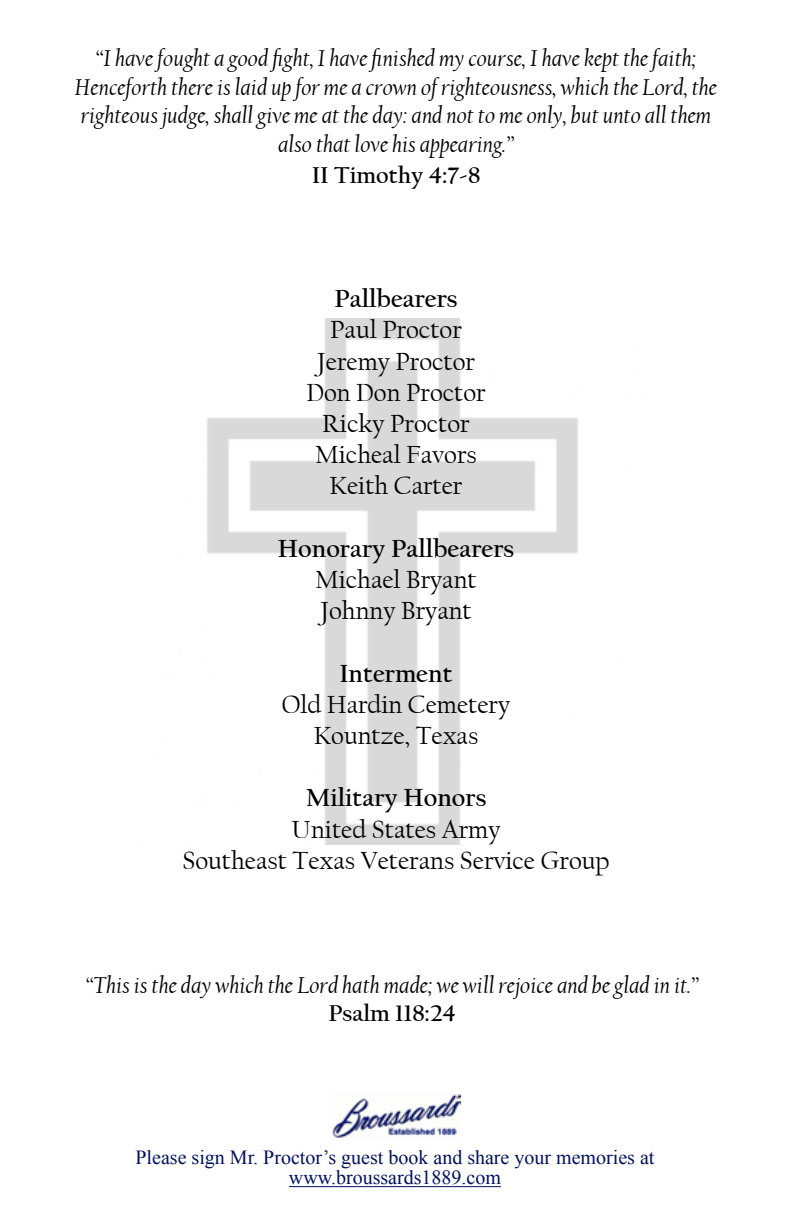
<style>
.page{position:relative;width:792px;height:1224px;background:#fff}
.page>*{position:absolute;margin:0;border:0;box-sizing:border-box;transform-origin:0 0}
.t1{font:26px/31.2px "Californian FB";color:#000;text-align:center}
.t2{font:700 26px "Californian FB";color:#000}
.t3{font:italic 24px/28.8px "Californian FB";color:#000;text-align:center}
.t4{font:700 24px "Californian FB";color:#000}
.t5{font:20px/20px "Times New Roman";color:#00115e;text-align:center}
</style>
<div class="page">
<img style="left:207px;top:319px;width:371px;height:526px">
<img style="left:333px;top:1094px;width:127px;height:45px">
<hr style="left:289px;top:1186px;width:212px;height:1px;background:#00115e">
<p class="t3" style="left:75px;top:44px;width:644px">“I have fought a good fight, I have finished my course, I have kept the faith; Henceforth there is laid up for me a crown of righteousness, which the Lord, the righteous judge, shall give me at the day: and not to me only, but unto all them also that love his appearing.”</p>
<p class="t4" style="left:312px;top:162px;width:170px">II Timothy 4:7-8</p>
<p class="t2" style="left:335px;top:284px;width:124px">Pallbearers</p>
<p class="t1" style="left:306px;top:315px;width:181px">Paul Proctor<br>Jeremy Proctor<br>Don Don Proctor<br>Ricky Proctor<br>Micheal Favors<br>Keith Carter</p>
<p class="t2" style="left:278px;top:534px;width:238px">Honorary Pallbearers</p>
<p class="t1" style="left:315px;top:564px;width:163px;text-align:left">Michael Bryant<br>Johnny Bryant</p>
<p class="t2" style="left:339px;top:659px;width:115px">Interment</p>
<p class="t1" style="left:282px;top:689px;width:230px">Old Hardin Cemetery<br>Kountze, Texas</p>
<p class="t2" style="left:306px;top:783px;width:182px">Military Honors</p>
<p class="t1" style="left:182px;top:814px;width:429px">United States Army<br>Southeast Texas Veterans Service Group</p>
<p class="t3" style="left:85px;top:971px;width:615px">“This is the day which the Lord hath made; we will rejoice and be glad in it.”</p>
<p class="t4" style="left:328px;top:1000px;width:129px">Psalm 118:24</p>
<p class="t5" style="left:136px;top:1147px;width:521px">Please sign Mr. Proctor’s guest book and share your memories at www.broussards1889.com</p>
</div>
